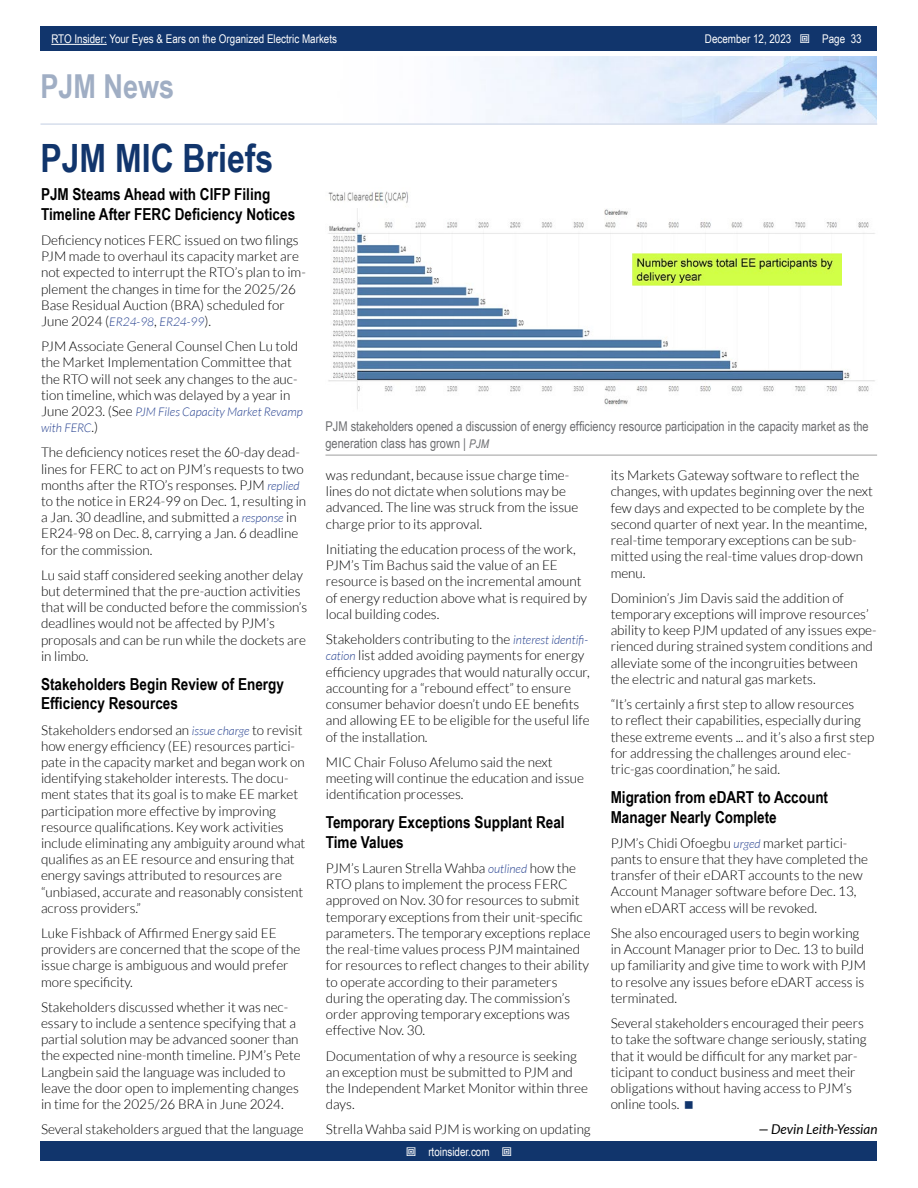
<style>
.page{position:relative;width:918px;height:1188px;background:#fff}
.page>*{position:absolute;margin:0;border:0;box-sizing:border-box;transform-origin:0 0}
.t1{font:700 39px "Arial Narrow";color:#11356c}
.t2{font:700 33px "Arial Narrow";color:#a0aec4}
.t3{font:700 16.5px/19.8px "Arial Narrow";color:#000}
.t4{font:300 13.5px/16.2px "Lato";color:#000}
.t5{font:13.5px/16.2px "Arial Narrow";color:#6d6e71}
.t6{font:italic 13.5px "Lato";color:#000}
.t7{font:12px "Arial Narrow";color:#fff}
.t8{font:italic 300 12px/16.2px "Lato";color:#25408f}
.s1{font-style:normal;font-size:13.5px;color:#000}
.s2{font-style:italic;font-size:12px;color:#25408f}
.s3{font-style:italic;font-size:12px}
</style>
<div class="page">
<div style="left:41px;top:1142px;width:836px;height:19px;background:#11356c"></div>
<div style="left:41px;top:27px;width:836px;height:24px;background:#11356c"></div>
<hr style="left:51px;top:44px;width:56px;height:1px;background:#fff">
<img style="left:474px;top:56px;width:403px;height:67px">
<hr style="left:40px;top:123px;width:837px;height:2px;background:#d6deec">
<hr style="left:325px;top:454px;width:552px;height:2px;background:#bfbfbf">
<img style="left:328px;top:208px;width:547px;height:201px">
<img style="left:632px;top:254px;width:210px;height:31px">
<img style="left:328px;top:191px;width:80px;height:13px">
<p class="t7" style="left:51px;top:30px;width:287px">RTO Insider: Your Eyes &amp; Ears on the Organized Electric Markets</p>
<p class="t7" style="left:705px;top:30px;width:88px">December 12, 2023</p>
<p class="t7" style="left:822px;top:30px;width:41px">Page 33</p>
<h2 class="t2" style="left:40px;top:61px;width:135px">PJM News</h2>
<h1 class="t1" style="left:40px;top:129px;width:234px">PJM MIC Briefs</h1>
<p class="t3" style="left:41px;top:183px;width:256px">PJM Steams Ahead with CIFP Filing<br>Timeline After FERC Deficiency Notices</p>
<p class="t4" style="left:41px;top:232px;width:266px">Deficiency notices FERC issued on two filings PJM made to overhaul its capacity market are not expected to interrupt the RTO’s plan to im&shy;plement the changes in time for the 2025/26<br>Base Residual Auction (BRA) scheduled for</p>
<p class="t8" style="left:41px;top:314px;width:170px"><span class="s1">June 2024 (</span>ER24-98<span class="s1">,</span> ER24-99<span class="s1">).</span></p>
<p class="t4" style="left:41px;top:338px;width:259px">PJM Associate General Counsel Chen Lu told the Market Implementation Committee that the RTO will not seek any changes to the auc&shy;tion timeline, which was delayed by a year in</p>
<p class="t8" style="left:41px;top:404px;width:263px"><span class="s1">June 2023. (See</span> PJM Files Capacity Market Revamp with FERC<span class="s1">.)</span></p>
<p class="t4" style="left:41px;top:445px;width:267px">The deficiency notices reset the 60-day dead&shy;lines for FERC to act on PJM’s requests to two months after the RTO’s responses. PJM <span class="s2">replied </span>to the notice in ER24-99 on Dec. 1, resulting in a Jan. 30 deadline, and submitted a <span class="s2">response</span> in ER24-98 on Dec. 8, carrying a Jan. 6 deadline for the commission.</p>
<p class="t4" style="left:41px;top:567px;width:268px">Lu said staff considered seeking another delay but determined that the pre-auction activities that will be conducted before the commission’s deadlines would not be affected by PJM’s proposals and can be run while the dockets are in limbo.</p>
<p class="t3" style="left:41px;top:673px;width:244px">Stakeholders Begin Review of Energy<br>Efficiency Resources</p>
<p class="t4" style="left:41px;top:722px;width:266px">Stakeholders endorsed an <span class="s2">issue charge</span> to revisit how energy efficiency (EE) resources partici&shy;pate in the capacity market and began work on identifying stakeholder interests. The docu&shy;ment states that its goal is to make EE market participation more effective by improving resource qualifications. Key work activities include eliminating any ambiguity around what qualifies as an EE resource and ensuring that energy savings attributed to resources are “unbiased, accurate and reasonably consistent across providers.”</p>
<p class="t4" style="left:41px;top:925px;width:261px">Luke Fishback of Affirmed Energy said EE providers are concerned that the scope of the issue charge is ambiguous and would prefer more specificity.</p>
<p class="t4" style="left:41px;top:999px;width:261px">Stakeholders discussed whether it was nec&shy;essary to include a sentence specifying that a partial solution may be advanced sooner than the expected nine-month timeline. PJM’s Pete Langbein said the language was included to leave the door open to implementing changes in time for the 2025/26 BRA in June 2024.</p>
<p class="t4" style="left:41px;top:1121px;width:264px">Several stakeholders argued that the language</p>
<p class="t5" style="left:325px;top:418px;width:545px">PJM stakeholders opened a discussion of energy efficiency resource participation in the capacity market as the generation class has grown | <span class="s3">PJM</span></p>
<p class="t4" style="left:326px;top:467px;width:254px">was redundant, because issue charge time&shy;lines do not dictate when solutions may be advanced. The line was struck from the issue charge prior to its approval.</p>
<p class="t4" style="left:326px;top:541px;width:263px">Initiating the education process of the work, PJM’s Tim Bachus said the value of an EE resource is based on the incremental amount of energy reduction above what is required by local building codes.</p>
<p class="t4" style="left:326px;top:631px;width:265px">Stakeholders contributing to the <span class="s2">interest identifi&shy;cation</span> list added avoiding payments for energy efficiency upgrades that would naturally occur, accounting for a “rebound effect” to ensure consumer behavior doesn’t undo EE benefits and allowing EE to be eligible for the useful life of the installation.</p>
<p class="t4" style="left:326px;top:754px;width:260px">MIC Chair Foluso Afelumo said the next meeting will continue the education and issue identification processes.</p>
<p class="t3" style="left:326px;top:811px;width:240px">Temporary Exceptions Supplant Real<br>Time Values</p>
<p class="t4" style="left:326px;top:860px;width:266px">PJM’s Lauren Strella Wahba <span class="s2">outlined</span> how the RTO plans to implement the process FERC approved on Nov. 30 for resources to submit temporary exceptions from their unit-specific parameters. The temporary exceptions replace the real-time values process PJM maintained for resources to reflect changes to their ability to operate according to their parameters during the operating day. The commission’s order approving temporary exceptions was effective Nov. 30.</p>
<p class="t4" style="left:326px;top:1048px;width:264px">Documentation of why a resource is seeking an exception must be submitted to PJM and the Independent Market Monitor within three days.</p>
<p class="t4" style="left:326px;top:1122px;width:266px">Strella Wahba said PJM is working on updating</p>
<p class="t7" style="left:428px;top:1143px;width:63px">rtoinsider.com</p>
<p class="t4" style="left:611px;top:467px;width:264px">its Markets Gateway software to reflect the changes, with updates beginning over the next few days and expected to be complete by the second quarter of next year. In the meantime, real-time temporary exceptions can be sub&shy;mitted using the real-time values drop-down menu.</p>
<p class="t4" style="left:611px;top:590px;width:268px">Dominion’s Jim Davis said the addition of temporary exceptions will improve resources’ ability to keep PJM updated of any issues expe&shy;rienced during strained system conditions and alleviate some of the incongruities between the electric and natural gas markets.</p>
<p class="t4" style="left:611px;top:696px;width:265px">“It’s certainly a first step to allow resources<br>to reflect their capabilities, especially during these extreme events ... and it’s also a first step for addressing the challenges around elec&shy;tric-gas coordination,” he said.</p>
<p class="t3" style="left:611px;top:786px;width:219px">Migration from eDART to Account<br>Manager Nearly Complete</p>
<p class="t4" style="left:611px;top:835px;width:259px">PJM’s Chidi Ofoegbu <span class="s2">urged</span> market partici&shy;pants to ensure that they have completed the transfer of their eDART accounts to the new Account Manager software before Dec. 13, when eDART access will be revoked.</p>
<p class="t4" style="left:611px;top:925px;width:257px">She also encouraged users to begin working in Account Manager prior to Dec. 13 to build up familiarity and give time to work with PJM to resolve any issues before eDART access is terminated.</p>
<p class="t4" style="left:611px;top:1015px;width:257px">Several stakeholders encouraged their peers to take the software change seriously, stating that it would be difficult for any market par&shy;ticipant to conduct business and meet their obligations without having access to PJM’s online tools.</p>
<p class="t6" style="left:758px;top:1122px;width:121px">— Devin Leith-Yessian</p>
</div>
